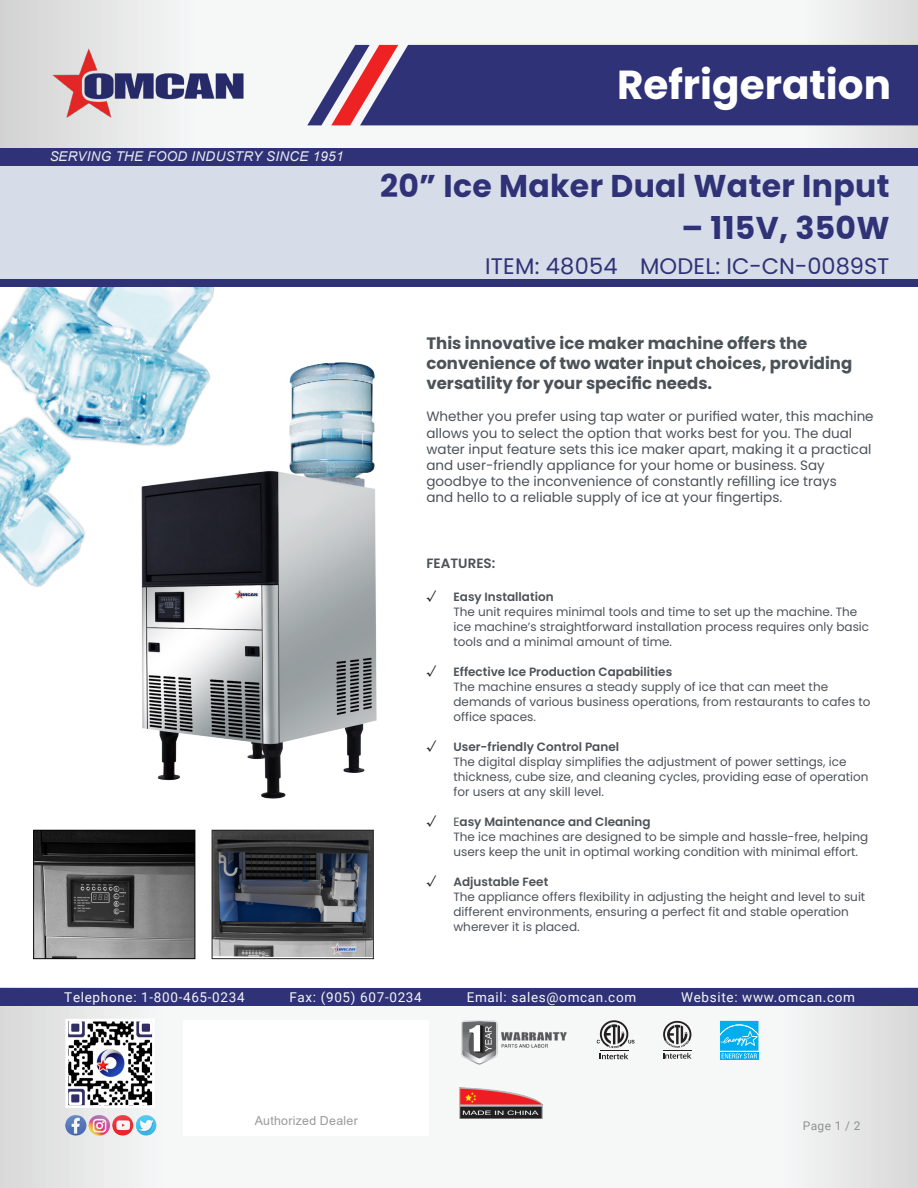
<style>
.page{position:relative;width:918px;height:1188px;background:#fff}
.page>*{position:absolute;margin:0;border:0;box-sizing:border-box;transform-origin:0 0}
.t1{font:700 40.5px "Poppins";color:#fff}
.t2{font:700 31.5px "Poppins";letter-spacing:.01em;color:#2f3276}
.t3{font:22.5px "Poppins";letter-spacing:.01em;color:#2f3276}
.t4{font:700 16.5px/19.8px "Poppins";color:#4b5258}
.t5{font:13.5px/16.2px "Poppins";color:#4b5258}
.t6{font:13.5px "Roboto";letter-spacing:.05em;color:#f5f7f7}
.t7{font:italic 13.5px "Arial";letter-spacing:.02em;color:#fff}
.t8{font:600 13.5px "Poppins";color:#4d5258}
.t9{font:12.45px "Arial";letter-spacing:.02em;color:#999}
.t10{font:12px/15px "Poppins";color:#4d5258}
.t11{font:600 12px "Poppins";color:#4d5258}
.t12{font:12px "Roboto";color:#919191}
.t13{font:500 12px "Poppins";color:#231f20}
.s1{font-weight:400}
</style>
<div class="page">
<img style="left:0;top:286px;width:272px;height:85px">
<svg style="left:11px;top:371px;width:130px;height:75px;background:#aed5e4"></svg>
<img style="left:0;top:390px;width:127px;height:197px">
<div style="left:0;top:166px;width:918px;height:114px;background:#d7dce9"></div>
<svg style="left:0;top:0;width:918px;height:148px"></svg>
<div style="left:0;top:279px;width:918px;height:7px;background:#2f3276"></div>
<div style="left:0;top:148px;width:918px;height:18px;background:#2f3276"></div>
<div style="left:398px;top:45px;width:520px;height:80px;background:#2f3276"></div>
<svg style="left:307px;top:45px;width:91px;height:80px"></svg>
<img style="left:38px;top:32px;width:220px;height:103px">
<svg style="left:1px;top:1006px;width:917px;height:182px"></svg>
<div style="left:1px;top:988px;width:917px;height:18px;background:#2f3276"></div>
<div style="left:184px;top:1020px;width:245px;height:116px;background:#fff"></div>
<svg style="left:64px;top:1017px;width:92px;height:92px"></svg>
<img style="left:65px;top:1115px;width:21px;height:21px;border-radius:10px">
<img style="left:88px;top:1115px;width:22px;height:21px;border-radius:10px">
<img style="left:112px;top:1115px;width:21px;height:21px;border-radius:10px">
<img style="left:136px;top:1115px;width:20px;height:21px;border-radius:10px">
<img style="left:459px;top:1087px;width:83px;height:32px">
<img style="left:459px;top:1019px;width:108px;height:50px">
<img style="left:141px;top:362px;width:235px;height:437px">
<img style="left:35px;top:832px;width:158px;height:125px">
<div style="left:33px;top:830px;width:162px;height:129px;border:1px solid #040503"></div>
<img style="left:214px;top:832px;width:158px;height:125px">
<div style="left:212px;top:830px;width:162px;height:129px;border:1px solid #231f20"></div>
<svg style="left:597px;top:1020px;width:38px;height:39px"></svg>
<svg style="left:663px;top:1021px;width:28px;height:38px"></svg>
<svg style="left:720px;top:1058px;width:38px;height:2px"></svg>
<svg style="left:720px;top:1021px;width:38px;height:37px"></svg>
<hr style="left:720px;top:1051px;width:38px;height:1px;background:#fff">
<p class="t7" style="left:49px;top:148px;width:296px">SERVING THE FOOD INDUSTRY SINCE 1951</p>
<p class="t1" style="left:617px;top:62px;width:275px">Refrigeration</p>
<p class="t2" style="left:380px;top:168px;width:511px">20” Ice Maker Dual Water Input</p>
<p class="t2" style="left:681px;top:210px;width:210px">– 115V, 350W</p>
<p class="t3" style="left:485px;top:253px;width:134px">ITEM: 48054</p>
<p class="t3" style="left:640px;top:253px;width:251px">MODEL: IC-CN-0089ST</p>
<p class="t4" style="left:426px;top:334px;width:427px">This innovative ice maker machine offers the convenience of two water input choices, providing versatility for your specific needs.</p>
<p class="t5" style="left:426px;top:409px;width:449px">Whether you prefer using tap water or purified water, this machine allows you to select the option that works best for you. The dual water input feature sets this ice maker apart, making it a practical and user-friendly appliance for your home or business. Say goodbye to the inconvenience of constantly refilling ice trays</p>
<p class="t5" style="left:426px;top:490px;width:357px">and hello to a reliable supply of ice at your fingertips.</p>
<p class="t8" style="left:426px;top:556px;width:70px">FEATURES:</p>
<p class="t13" style="left:426px;top:590px;width:11px">√</p>
<p class="t11" style="left:453px;top:590px;width:102px">Easy Installation</p>
<p class="t10" style="left:453px;top:605px;width:417px">The unit requires minimal tools and time to set up the machine. The ice machine’s straightforward installation process requires only basic tools and a minimal amount of time.</p>
<p class="t13" style="left:426px;top:665px;width:11px">√</p>
<p class="t11" style="left:453px;top:665px;width:220px">Effective Ice Production Capabilities</p>
<p class="t10" style="left:453px;top:680px;width:419px">The machine ensures a steady supply of ice that can meet the demands of various business operations, from restaurants to cafes to office spaces.</p>
<p class="t13" style="left:426px;top:740px;width:11px">√</p>
<p class="t11" style="left:453px;top:740px;width:167px">User-friendly Control Panel</p>
<p class="t10" style="left:453px;top:755px;width:416px">The digital display simplifies the adjustment of power settings, ice thickness, cube size, and cleaning cycles, providing ease of operation for users at any skill level.</p>
<p class="t13" style="left:426px;top:815px;width:11px">√</p>
<p class="t11" style="left:453px;top:815px;width:199px"><span class="s1">E</span>asy Maintenance and Cleaning</p>
<p class="t10" style="left:453px;top:830px;width:416px">The ice machines are designed to be simple and hassle-free, helping users keep the unit in optimal working condition with minimal effort.</p>
<p class="t13" style="left:426px;top:875px;width:11px">√</p>
<p class="t11" style="left:453px;top:875px;width:96px">Adjustable Feet</p>
<p class="t10" style="left:453px;top:890px;width:413px">The appliance offers flexibility in adjusting the height and level to suit different environments, ensuring a perfect fit and stable operation wherever it is placed.</p>
<p class="t6" style="left:64px;top:987px;width:182px">Telephone: 1-800-465-0234</p>
<p class="t6" style="left:290px;top:987px;width:134px">Fax: (905) 607-0234</p>
<p class="t6" style="left:467px;top:987px;width:171px">Email: sales@omcan.com</p>
<p class="t6" style="left:681px;top:987px;width:175px">Website: www.omcan.com</p>
<p class="t9" style="left:255px;top:1112px;width:104px">Authorized Dealer</p>
<p class="t12" style="left:803px;top:1118px;width:59px">Page 1 / 2</p>
</div>
